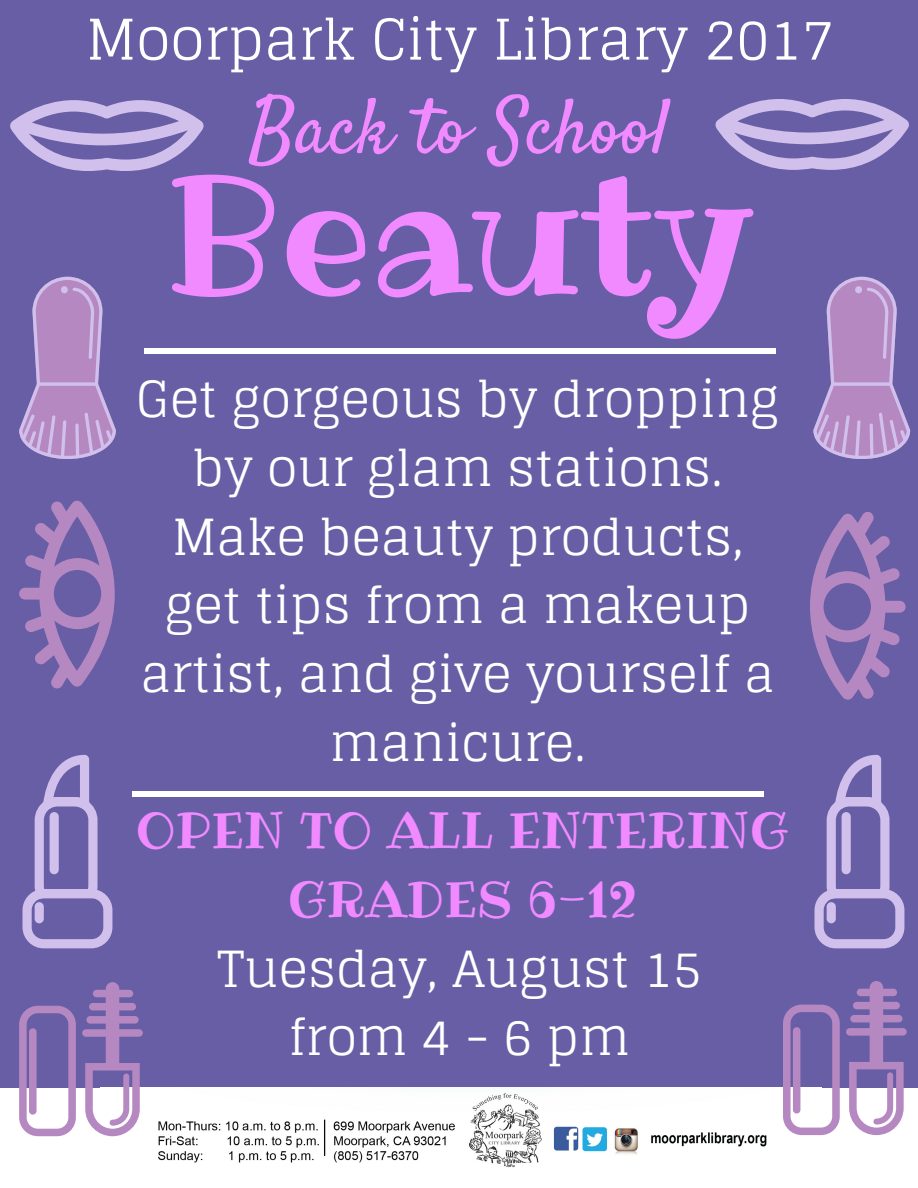
<style>
.page{position:relative;width:918px;height:1188px;background:#675ea6}
.page>*{position:absolute;margin:0;border:0;box-sizing:border-box;transform-origin:0 0}
.t1{font:161.85px "Ribeye";color:#f18aff}
.t2{font:77.85px "Satisfy";color:#f18aff}
.t3{font:55.95px "Glegoo";color:#fff}
.t4{font:49.8px/68.7px "Glegoo";color:#fff;text-align:center}
.t5{font:49.8px/68.7px "Ribeye";color:#f18aff;text-align:center}
</style>
<div class="page">
<svg style="left:19px;top:501px;width:96px;height:187px"></svg>
<svg style="left:23px;top:755px;width:89px;height:193px"></svg>
<div style="left:50px;top:812px;width:9px;height:62px;background:#d1c0ec;border-radius:5px"></div>
<div style="left:35px;top:902px;width:9px;height:21px;background:#d1c0ec;border-radius:5px"></div>
<div style="left:0;top:1088px;width:918px;height:100px;background:#fff"></div>
<img style="left:109px;top:1093px;width:712px;height:75px">
<svg style="left:783px;top:1005px;width:57px;height:130px"></svg>
<div style="left:793px;top:1027px;width:7px;height:87px;background:#b588c1;border-radius:4px"></div>
<svg style="left:846px;top:981px;width:61px;height:154px"></svg>
<svg style="left:715px;top:99px;width:194px;height:71px"></svg>
<svg style="left:10px;top:100px;width:194px;height:71px"></svg>
<svg style="left:813px;top:277px;width:97px;height:182px"></svg>
<svg style="left:810px;top:512px;width:96px;height:188px"></svg>
<svg style="left:815px;top:755px;width:89px;height:193px"></svg>
<div style="left:842px;top:812px;width:9px;height:62px;background:#d1c0ec;border-radius:5px"></div>
<div style="left:827px;top:902px;width:9px;height:21px;background:#d1c0ec;border-radius:5px"></div>
<svg style="left:19px;top:1006px;width:57px;height:130px"></svg>
<div style="left:29px;top:1028px;width:8px;height:87px;background:#b588c1;border-radius:4px"></div>
<svg style="left:82px;top:982px;width:61px;height:154px"></svg>
<svg style="left:19px;top:277px;width:97px;height:182px"></svg>
<div style="left:144px;top:348px;width:631px;height:5px;background:#fff"></div>
<div style="left:132px;top:791px;width:632px;height:5px;background:#fff"></div>
<p class="t3" style="left:86px;top:5px;width:749px">Moorpark City Library 2017</p>
<h2 class="t2" style="left:249px;top:79px;width:422px">Back to School</h2>
<h1 class="t1" style="left:164px;top:124px;width:590px">Beauty</h1>
<p class="t4" style="left:137px;top:364px;width:644px">Get gorgeous by dropping by our glam stations.<br>Make beauty products, get tips from a makeup artist, and give yourself a manicure.</p>
<p class="t5" style="left:136px;top:796px;width:654px">OPEN TO ALL ENTERING<br>GRADES 6-12</p>
<p class="t4" style="left:217px;top:934px;width:486px">Tuesday, August 15 from 4 - 6 pm</p>
</div>
